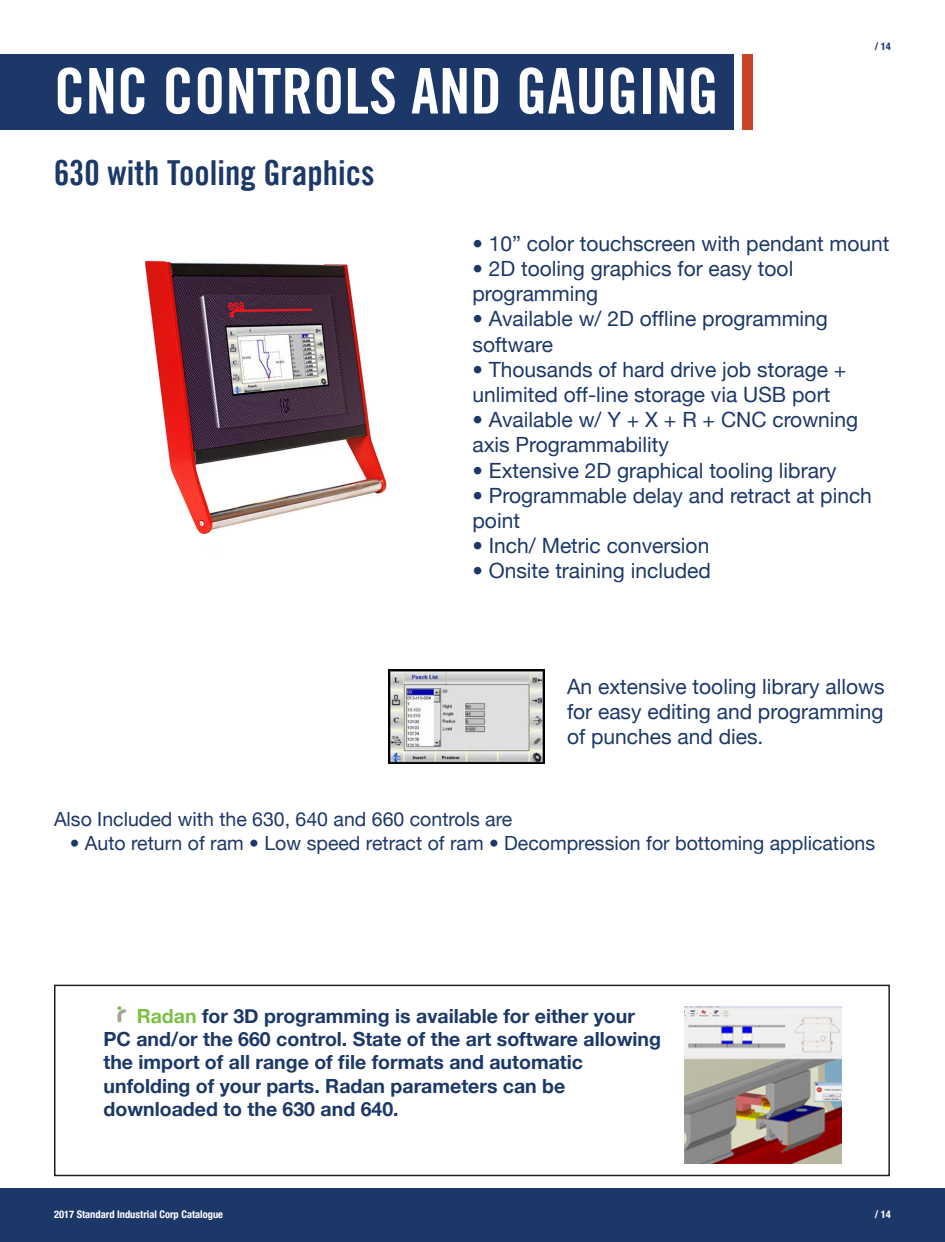
<style>
.page{position:relative;width:945px;height:1242px;background:#fff}
.page>*{position:absolute;margin:0;border:0;box-sizing:border-box;transform-origin:0 0}
.t1{font:63px "Trade Gothic LT Bold Cond Twenty";color:#fff}
.t2{font:34.5px "Trade Gothic LT Bold Cond Twenty";color:#1c3869}
.t3{font:21px/25.2px "Helvetica Neue";color:#1c3869}
.t4{font:700 19.5px/23.4px "Helvetica Neue";color:#1c3869}
.t5{font:19.5px "Helvetica Neue";color:#1c3869}
.t6{font:700 condensed 10.5px "Helvetica Neue";color:#fff}
.t7{font:700 condensed 10.5px "Helvetica Neue";color:#1c3869}
.s1{color:#79c143}
</style>
<div class="page">
<div style="left:0;top:1188px;width:945px;height:54px;background:#1c3869"></div>
<div style="left:0;top:54px;width:733px;height:76px;background:#1c3869"></div>
<div style="left:742px;top:54px;width:11px;height:76px;background:#c94529"></div>
<img style="left:388px;top:670px;width:157px;height:94px">
<img style="left:117px;top:1006px;width:10px;height:17px">
<img style="left:684px;top:1006px;width:157px;height:157px">
<img style="left:145px;top:260px;width:242px;height:274px">
<div style="left:54px;top:985px;width:836px;height:191px;border:2px solid #231f20"></div>
<p class="t1" style="left:54px;top:53px;width:666px">CNC CONTROLS AND GAUGING</p>
<p class="t2" style="left:54px;top:151px;width:322px">630 with Tooling Graphics</p>
<p class="t7" style="left:875px;top:40px;width:18px">/ 14</p>
<p class="t3" style="left:472px;top:231px;width:419px">• 10” color touchscreen with pendant mount</p>
<p class="t3" style="left:472px;top:256px;width:322px">• 2D tooling graphics for easy tool programming</p>
<p class="t3" style="left:472px;top:306px;width:357px">• Available w/ 2D offline programming software</p>
<p class="t3" style="left:472px;top:357px;width:375px">• Thousands of hard drive job storage + unlimited off-line storage via USB port</p>
<p class="t3" style="left:472px;top:407px;width:387px">• Available w/ Y + X + R + CNC crowning axis Programmability</p>
<p class="t3" style="left:472px;top:457px;width:366px">• Extensive 2D graphical tooling library</p>
<p class="t3" style="left:472px;top:483px;width:401px">• Programmable delay and retract at pinch point</p>
<p class="t3" style="left:472px;top:533px;width:238px">• Inch/ Metric conversion</p>
<p class="t3" style="left:472px;top:558px;width:240px">• Onsite training included</p>
<p class="t3" style="left:567px;top:673px;width:319px;text-align:justify">An extensive tooling library allows for easy editing and programming of punches and dies.</p>
<p class="t5" style="left:54px;top:808px;width:460px">Also Included with the 630, 640 and 660 controls are</p>
<p class="t5" style="left:70px;top:831px;width:807px">• Auto return of ram • Low speed retract of ram • Decompression for bottoming applications</p>
<p class="t4" style="left:104px;top:1003px;width:559px;text-indent:33px"><span class="s1">Radan</span> for 3D programming is available for either your PC and/or the 660 control. State of the art software allowing the import of all range of file formats and automatic unfolding of your parts. Radan parameters can be downloaded to the 630 and 640.</p>
<p class="t6" style="left:54px;top:1208px;width:171px">2017 Standard Industrial Corp Catalogue</p>
<p class="t6" style="left:875px;top:1208px;width:18px">/ 14</p>
</div>
